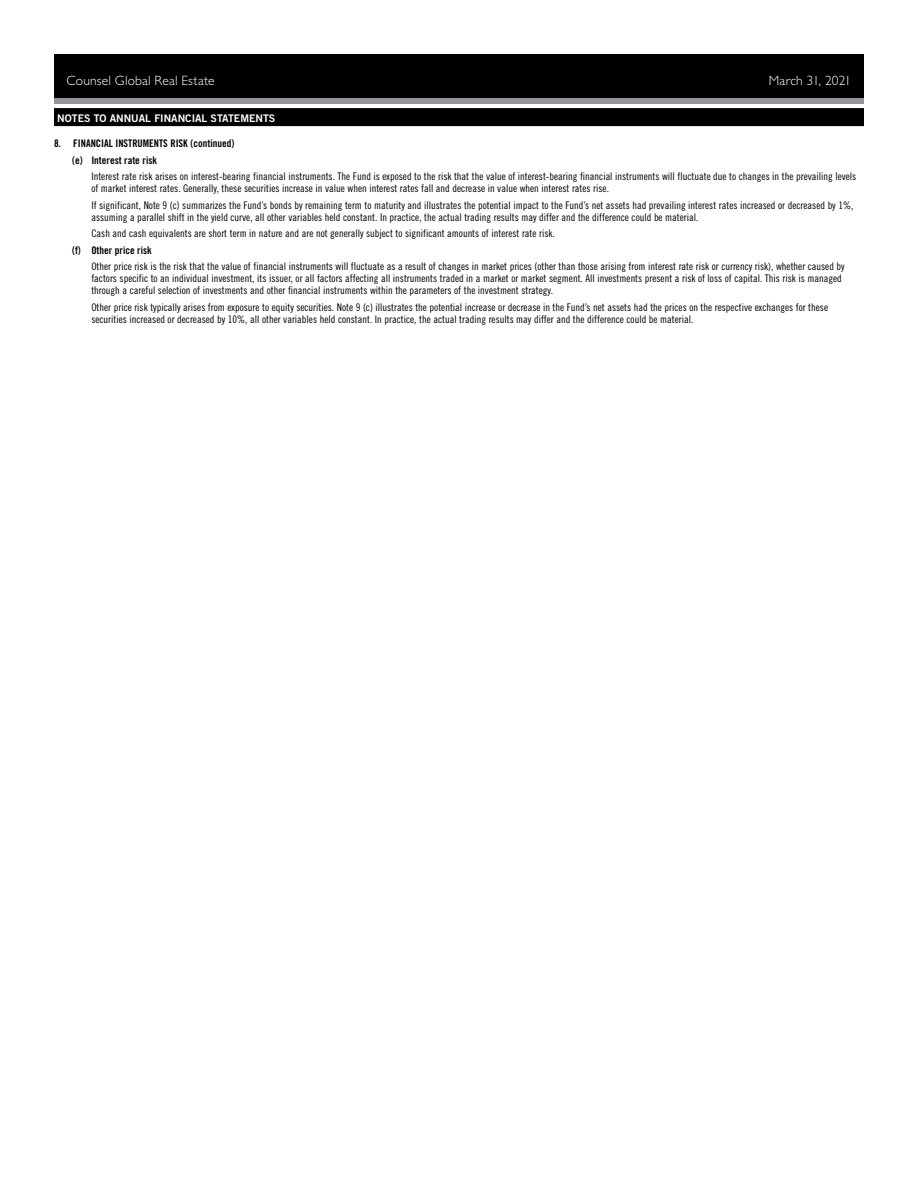
<style>
.page{position:relative;width:918px;height:1188px;background:#fff}
.page>*{position:absolute;margin:0;border:0;box-sizing:border-box;transform-origin:0 0}
.t1{font:300 13.5px "Gill Sans Std";letter-spacing:.015em;color:#fff}
._2_-__a{font:10.5px/12px "Trade Gothic LT Std Cn 18";color:#000}
._1_-___note{font:10.5px "Trade Gothic LT Std Bd Cn 20";color:#000}
.S2_-__a__title_bold{font:10.5px "Trade Gothic LT Std Bd Cn 20";color:#000}
.t2{font:10.5px "Trade Gothic LT Std Bd 2";color:#fff}
</style>
<div class="page">
<div style="left:54px;top:54px;width:810px;height:46px;background:#000"></div>
<div style="left:54px;top:98px;width:810px;height:5px;background:#939598"></div>
<div style="left:54px;top:108px;width:810px;height:18px;background:#000"></div>
<p class="t1" style="left:67px;top:72px;width:150px">Counsel Global Real Estate</p>
<p class="t1" style="left:769px;top:72px;width:84px">March 31, 2021</p>
<p class="t2" style="left:57px;top:111px;width:220px">NOTES TO ANNUAL FINANCIAL STATEMENTS</p>
<p class="_1_-___note" style="left:54px;top:137px;width:182px">8. FINANCIAL INSTRUMENTS RISK (continued)</p>
<p class="S2_-__a__title_bold" style="left:72px;top:153px;width:86px">(e) Interest rate risk</p>
<p class="_2_-__a" style="left:91px;top:170px;width:767px">Interest rate risk arises on interest-bearing financial instruments. The Fund is exposed to the risk that the value of interest-bearing financial instruments will fluctuate due to changes in the prevailing levels of market interest rates. Generally, these securities increase in value when interest rates fall and decrease in value when interest rates rise.</p>
<p class="_2_-__a" style="left:91px;top:199px;width:764px">If significant, Note 9 (c) summarizes the Fund’s bonds by remaining term to maturity and illustrates the potential impact to the Fund’s net assets had prevailing interest rates increased or decreased by 1%, assuming a parallel shift in the yield curve, all other variables held constant. In practice, the actual trading results may differ and the difference could be material.</p>
<p class="_2_-__a" style="left:91px;top:227px;width:465px">Cash and cash equivalents are short term in nature and are not generally subject to significant amounts of interest rate risk.</p>
<p class="S2_-__a__title_bold" style="left:72px;top:243px;width:81px">(f) Other price risk</p>
<p class="_2_-__a" style="left:91px;top:260px;width:755px">Other price risk is the risk that the value of financial instruments will fluctuate as a result of changes in market prices (other than those arising from interest rate risk or currency risk), whether caused by factors specific to an individual investment, its issuer, or all factors affecting all instruments traded in a market or market segment. All investments present a risk of loss of capital. This risk is managed through a careful selection of investments and other financial instruments within the parameters of the investment strategy.</p>
<p class="_2_-__a" style="left:91px;top:301px;width:738px">Other price risk typically arises from exposure to equity securities. Note 9 (c) illustrates the potential increase or decrease in the Fund’s net assets had the prices on the respective exchanges for these securities increased or decreased by 10%, all other variables held constant. In practice, the actual trading results may differ and the difference could be material.</p>
</div>
